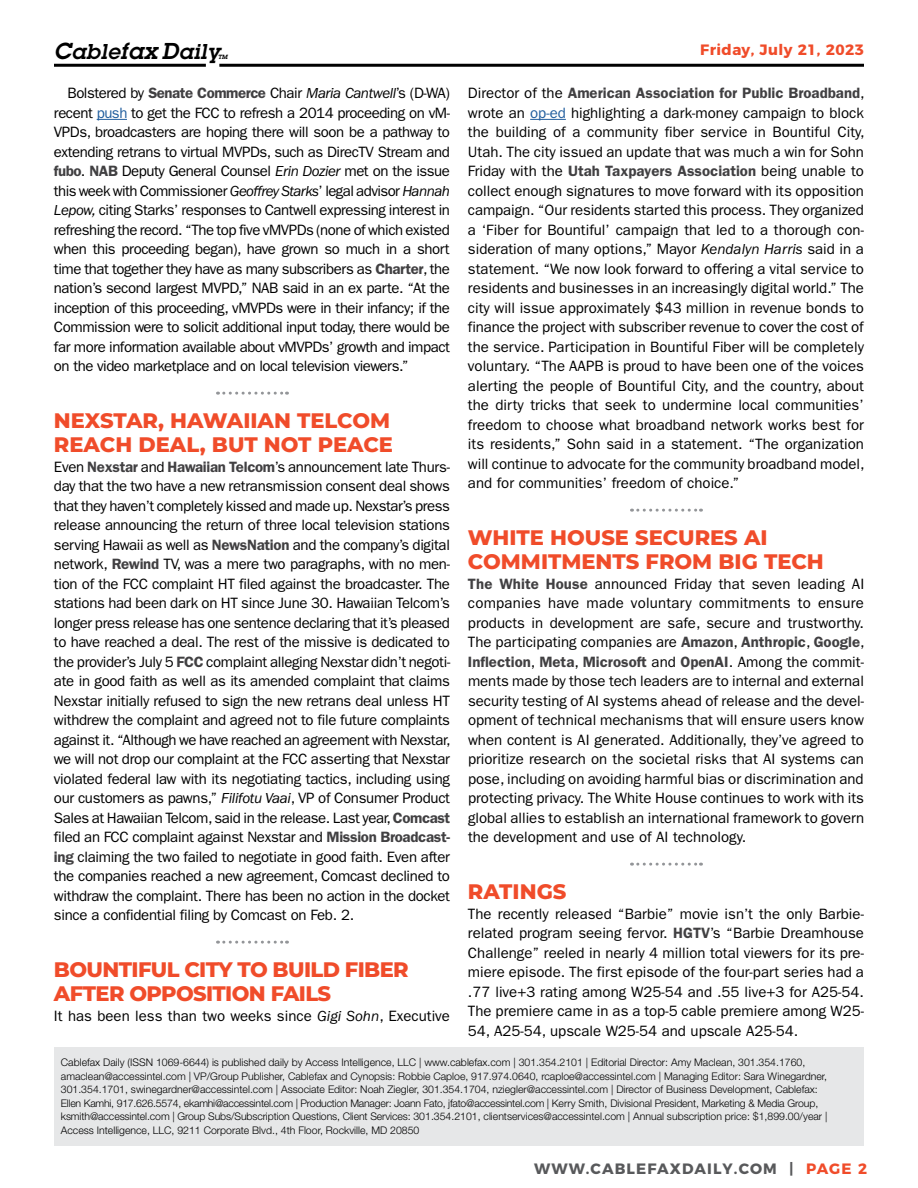
<style>
.page{position:relative;width:918px;height:1188px;background:#fff}
.page>*{position:absolute;margin:0;border:0;box-sizing:border-box;transform-origin:0 0}
.t1{font:800 21px/24px "Montserrat";color:#f04c2a}
.t2{font:800 21px/24px "Montserrat";letter-spacing:-.03em;color:#f04c2a}
.t3{font:italic 600 21px "Lubalin Graph Std";letter-spacing:.03em;color:#000}
.t4{font:15px/19.5px "ITC Franklin Gothic Std";color:#000;text-align:justify}
.t5{font:700 15px "Montserrat";letter-spacing:.075em;color:#58595b}
.t6{font:700 15px "Montserrat";letter-spacing:.025em;color:#f04c2a}
.t7{font:300 10.5px/13.5px "Helvetica Neue LT Std";color:#000}
.t8{font:italic 600 6px "Lubalin Graph Std";color:#000}
.s1{font-size:22.5px}
.s2{font-weight:600;color:#414042}
.s3{font-style:italic}
.s4{color:#215e9e}
.s5{color:#f04c2a}
</style>
<div class="page">
<hr style="left:219px;top:64px;width:645px;height:3px;background:#000">
<hr style="left:54px;top:64px;width:152px;height:3px;background:#000">
<div style="left:54px;top:1047px;width:810px;height:98px;background:#e6e7e8"></div>
<hr style="left:97px;top:119px;width:30px;height:1px;background:#215e9e">
<svg style="left:224px;top:392px;width:63px;height:3px"></svg>
<svg style="left:224px;top:941px;width:63px;height:3px"></svg>
<hr style="left:530px;top:119px;width:36px;height:1px;background:#215e9e">
<svg style="left:638px;top:509px;width:63px;height:3px"></svg>
<svg style="left:638px;top:863px;width:63px;height:3px"></svg>
<h1 class="t3" style="left:54px;top:38px;width:167px"><span class="s1">C</span>able<span class="s1">fax D</span>aily</h1>
<p class="t8" style="left:218px;top:53px;width:11px">TM</p>
<p class="t6" style="left:700px;top:38px;width:165px">Friday, July 21, 2023</p>
<p class="t4" style="left:54px;top:84px;width:398px;text-indent:14px">Bolstered by <span class="s2">Senate Commerce</span> Chair <span class="s3">Maria Cantwell</span>’s (D-WA) recent <span class="s4">push</span> to get the FCC to refresh a 2014 proceeding on vM-VPDs, broadcasters are hoping there will soon be a pathway to extending retrans to virtual MVPDs, such as DirecTV Stream and <span class="s2">fubo</span>. <span class="s2">NAB</span> Deputy General Counsel <span class="s3">Erin Dozier</span> met on the issue this week with Commissioner <span class="s3">Geoffrey Starks</span>’ legal advisor <span class="s3">Hannah Lepow,</span> citing Starks’ responses to Cantwell expressing interest in refreshing the record. “The top five vMVPDs (none of which existed when this proceeding began), have grown so much in a short time that together they have as many subscribers as <span class="s2">Charter</span>, the nation’s second largest MVPD,” NAB said in an ex parte. “At the inception of this proceeding, vMVPDs were in their infancy; if the Commission were to solicit additional input today, there would be far more information available about vMVPDs’ growth and impact on the video marketplace and on local television viewers.”</p>
<h1 class="t1" style="left:54px;top:408px;width:341px">NEXSTAR, HAWAIIAN TELCOM<br>REACH DEAL, BUT NOT PEACE</h1>
<p class="t4" style="left:54px;top:457px;width:398px">Even <span class="s2">Nexstar</span> and <span class="s2">Hawaiian Telcom</span>’s announcement late Thurs&shy;day that the two have a new retransmission consent deal shows that they haven’t completely kissed and made up. Nexstar’s press release announcing the return of three local television stations serving Hawaii as well as <span class="s2">NewsNation</span> and the company’s digital network, <span class="s2">Rewind</span> TV, was a mere two paragraphs, with no men&shy;tion of the FCC complaint HT filed against the broadcaster. The stations had been dark on HT since June 30. Hawaiian Telcom’s longer press release has one sentence declaring that it’s pleased to have reached a deal. The rest of the missive is dedicated to the provider’s July 5 <span class="s2">FCC</span> complaint alleging Nexstar didn’t negoti&shy;ate in good faith as well as its amended complaint that claims Nexstar initially refused to sign the new retrans deal unless HT withdrew the complaint and agreed not to file future complaints against it. “Although we have reached an agreement with Nexstar, we will not drop our complaint at the FCC asserting that Nexstar violated federal law with its negotiating tactics, including using our customers as pawns,” <span class="s3">Filifotu Vaai</span>, VP of Consumer Product Sales at Hawaiian Telcom, said in the release. Last year, <span class="s2">Comcast </span>filed an FCC complaint against Nexstar and <span class="s2">Mission Broadcast&shy;ing</span> claiming the two failed to negotiate in good faith. Even after the companies reached a new agreement, Comcast declined to withdraw the complaint. There has been no action in the docket since a confidential filing by Comcast on Feb. 2.</p>
<h1 class="t2" style="left:54px;top:957px;width:356px">BOUNTIFUL CITY TO BUILD FIBER<br>AFTER OPPOSITION FAILS</h1>
<p class="t4" style="left:54px;top:1006px;width:397px">It has been less than two weeks since <span class="s3">Gigi Sohn</span>, Executive</p>
<p class="t4" style="left:468px;top:84px;width:398px">Director of the <span class="s2">American Association for Public Broadband</span>, wrote an <span class="s4">op-ed</span> highlighting a dark-money campaign to block the building of a community fiber service in Bountiful City, Utah. The city issued an update that was much a win for Sohn Friday with the <span class="s2">Utah Taxpayers Association</span> being unable to collect enough signatures to move forward with its opposition campaign. “Our residents started this process. They organized a ‘Fiber for Bountiful’ campaign that led to a thorough con&shy;sideration of many options,” Mayor <span class="s3">Kendalyn Harris</span> said in a statement. “We now look forward to offering a vital service to residents and businesses in an increasingly digital world.” The city will issue approximately $43 million in revenue bonds to finance the project with subscriber revenue to cover the cost of the service. Participation in Bountiful Fiber will be completely voluntary. “The AAPB is proud to have been one of the voices alerting the people of Bountiful City, and the country, about the dirty tricks that seek to undermine local communities’ freedom to choose what broadband network works best for its residents,” Sohn said in a statement. “The organization will continue to advocate for the community broadband model, and for communities’ freedom of choice.”</p>
<h1 class="t1" style="left:468px;top:525px;width:357px">WHITE HOUSE SECURES AI<br>COMMITMENTS FROM BIG TECH</h1>
<p class="t4" style="left:468px;top:574px;width:398px"><span class="s2">The White House</span> announced Friday that seven leading AI companies have made voluntary commitments to ensure products in development are safe, secure and trustworthy.<br>The participating companies are <span class="s2">Amazon</span>, <span class="s2">Anthropic</span>, <span class="s2">Google</span>, <span class="s2">Inflection</span>, <span class="s2">Meta</span>, <span class="s2">Microsoft</span> and <span class="s2">OpenAI</span>. Among the commit&shy;ments made by those tech leaders are to internal and external security testing of AI systems ahead of release and the devel&shy;opment of technical mechanisms that will ensure users know when content is AI generated. Additionally, they’ve agreed to prioritize research on the societal risks that AI systems can pose, including on avoiding harmful bias or discrimination and protecting privacy. The White House continues to work with its global allies to establish an international framework to govern the development and use of AI technology.</p>
<h1 class="t1" style="left:468px;top:879px;width:100px">RATINGS</h1>
<p class="t4" style="left:468px;top:904px;width:398px">The recently released “Barbie” movie isn’t the only Barbie&shy;related program seeing fervor. <span class="s2">HGTV</span>’s “Barbie Dreamhouse Challenge” reeled in nearly 4 million total viewers for its pre&shy;miere episode. The first episode of the four-part series had a .77 live+3 rating among W25-54 and .55 live+3 for A25-54.<br>The premiere came in as a top-5 cable premiere among W25- 54, A25-54, upscale W25-54 and upscale A25-54.</p>
<p class="t7" style="left:61px;top:1055px;width:768px">Cablefax Daily (ISSN 1069-6644) is published daily by Access Intelligence, LLC | www.cablefax.com | 301.354.2101 | Editorial Director: Amy Maclean, 301.354.1760, amaclean@accessintel.com | VP/Group Publisher, Cablefax and Cynopsis: Robbie Caploe, 917.974.0640, rcaploe@accessintel.com | Managing Editor: Sara Winegardner, 301.354.1701, swinegardner@accessintel.com | Associate Editor: Noah Ziegler, 301.354.1704, nziegler@accessintel.com | Director of Business Development, Cablefax:<br>Ellen Kamhi, 917.626.5574, ekamhi@accessintel.com | Production Manager: Joann Fato, jfato@accessintel.com | Kerry Smith, Divisional President, Marketing &amp; Media Group, ksmith@accessintel.com | Group Subs/Subscription Questions, Client Services: 301.354.2101, clientservices@accessintel.com | Annual subscription price: $1,899.00/year | Access Intelligence, LLC, 9211 Corporate Blvd., 4th Floor, Rockville, MD 20850</p>
<p class="t5" style="left:534px;top:1156px;width:335px">WWW.CABLEFAXDAILY.COM | <span class="s5">PAGE 2</span></p>
</div>
